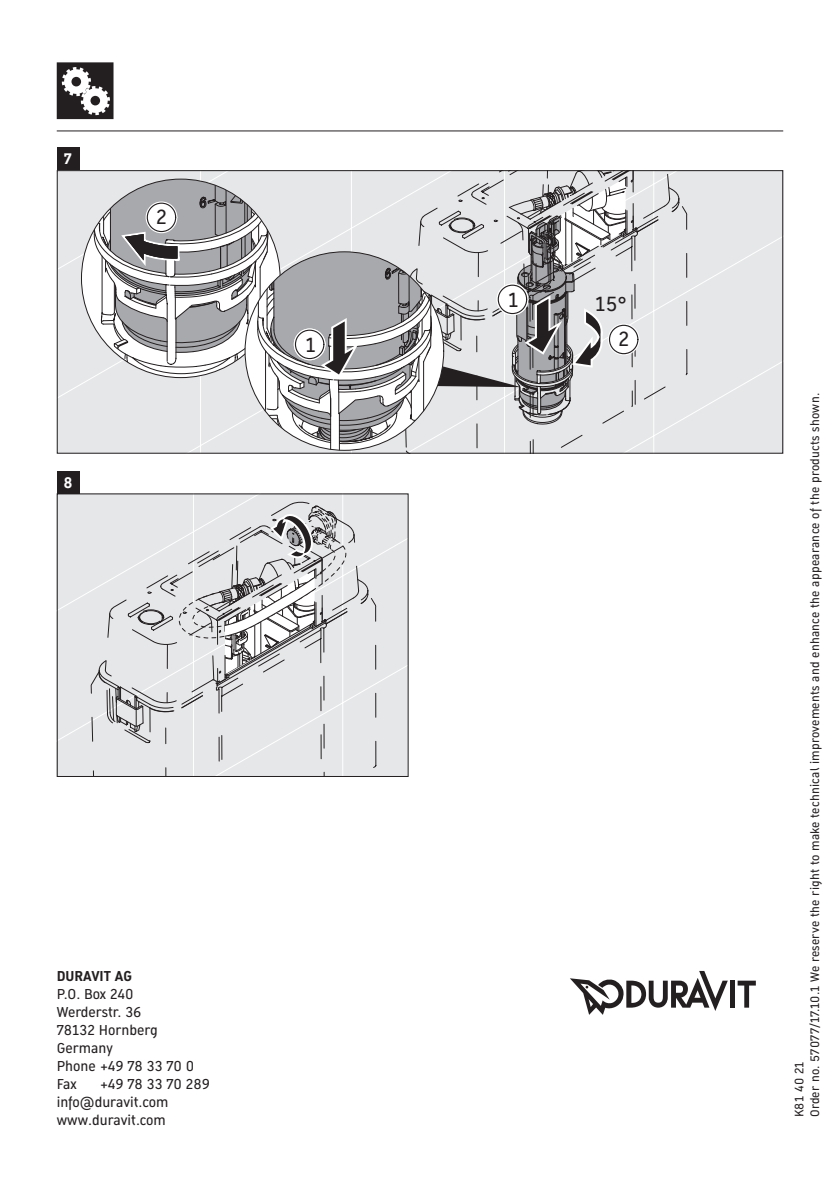
<style>
.page{position:relative;width:840px;height:1191px;background:#fff}
.page>*{position:absolute;margin:0;border:0;box-sizing:border-box;transform-origin:0 0}
.t1{font:20px "Dura Sans 2014 c";color:#231f20}
.PICTURE_picNr{font:700 15px "Dura Sans 2014 c";color:#fff}
.BACK_address{font:14px "Dura Sans 2014 c";color:#231f20}
.t2{font:700 14px "Dura Sans 2014 c";color:#231f20}
.t3{font:12px "Dura Sans 2014 c";letter-spacing:.02em;color:#231f20}
</style>
<div class="page">
<div style="left:59px;top:172px;width:721px;height:280px;background:#e6e7e9"></div>
<svg style="left:93px;top:172px;width:594px;height:280px"></svg>
<div style="left:59px;top:495px;width:347px;height:280px;background:#e6e7e9"></div>
<div style="left:90px;top:495px;width:8px;height:280px;background:#e6e7e9"></div>
<svg style="left:98px;top:495px;width:278px;height:280px;background:#d8d9db"></svg>
<div style="left:57px;top:471px;width:22px;height:22px;background:#231f20"></div>
<div style="left:57px;top:147px;width:22px;height:23px;background:#231f20"></div>
<hr style="left:57px;top:130px;width:725px;height:1px;background:#231f20">
<div style="left:57px;top:63px;width:56px;height:56px;background:#231f20"></div>
<div style="left:57px;top:62px;width:56px;height:57px;border:1px solid #231f20"></div>
<svg style="left:62px;top:67px;width:48px;height:48px"></svg>
<div style="left:90px;top:96px;width:10px;height:9px;background:#231f20;border-radius:50%"></div>
<div style="left:57px;top:493px;width:351px;height:284px;border:1px solid #231f20"></div>
<div style="left:729px;top:980px;width:5px;height:27px;background:#231f20"></div>
<svg style="left:737px;top:980px;width:18px;height:27px"></svg>
<svg style="left:570px;top:971px;width:157px;height:43px"></svg>
<p class="PICTURE_picNr" style="left:64px;top:149px;width:10px">7</p>
<p class="t1" style="left:156px;top:203px;width:12px">2</p>
<p class="PICTURE_picNr" style="left:63px;top:472px;width:11px">8</p>
<p class="t1" style="left:305px;top:331px;width:12px">1</p>
<p class="t2" style="left:57px;top:965px;width:77px">DURAVIT AG</p>
<p class="BACK_address" style="left:57px;top:984px;width:79px">P.O. Box 240</p>
<p class="BACK_address" style="left:57px;top:1002px;width:86px">Werderstr. 36</p>
<p class="BACK_address" style="left:57px;top:1020px;width:102px">78132 Hornberg</p>
<p class="BACK_address" style="left:57px;top:1038px;width:58px">Germany</p>
<p class="BACK_address" style="left:57px;top:1056px;width:139px">Phone +49 78 33 70 0</p>
<p class="BACK_address" style="left:57px;top:1074px;width:22px">Fax</p>
<p class="BACK_address" style="left:100px;top:1074px;width:111px">+49 78 33 70 289</p>
<p class="BACK_address" style="left:57px;top:1092px;width:113px">info@duravit.com</p>
<p class="BACK_address" style="left:57px;top:1110px;width:111px">www.duravit.com</p>
<p class="t1" style="left:508px;top:286px;width:12px">1</p>
<p class="t1" style="left:595px;top:291px;width:33px">15°</p>
<p class="t1" style="left:618px;top:325px;width:12px">2</p>
<p class="t3" style="left:806px;top:1117px;width:726px;rotate:-90deg">Order no. 57077/17.10.1 We reserve the right to make technical improvements and enhance the appearance of the products shown.</p>
<p class="t3" style="left:790px;top:1117px;width:58px;rotate:-90deg">K81 40 21</p>
</div>
